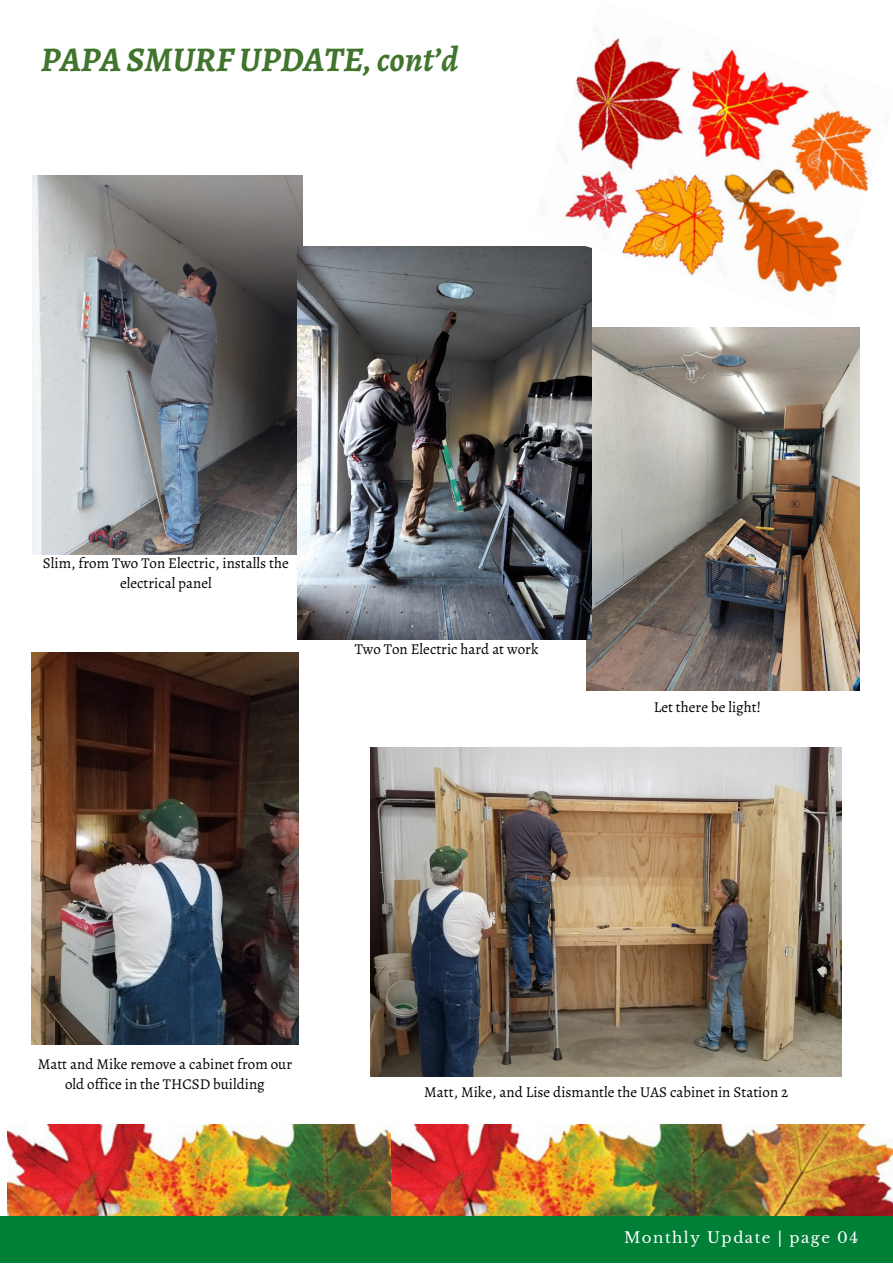
<style>
.page{position:relative;width:893px;height:1264px;background:#fff}
.page>*{position:absolute;margin:0;border:0;box-sizing:border-box;transform-origin:0 0}
.t1{font:italic 700 34.65px "Alegreya";color:#41742c}
.t2{font:15px/20.2px "Alegreya";color:#000;text-align:center}
.t3{font:15px "Libre Baskerville";letter-spacing:.1em;color:#fff}
</style>
<div class="page">
<div style="left:0;top:1216px;width:892px;height:46px;background:#008037"></div>
<img style="left:8px;top:1124px;width:383px;height:91px">
<img style="left:391px;top:1124px;width:501px;height:91px">
<img style="left:586px;top:327px;width:273px;height:363px">
<img style="left:33px;top:176px;width:270px;height:378px">
<img style="left:297px;top:246px;width:294px;height:393px">
<img style="left:371px;top:747px;width:470px;height:329px">
<img style="left:32px;top:652px;width:266px;height:392px">
<img style="left:531px;top:38px;width:342px;height:282px">
<p class="t1" style="left:41px;top:36px;width:419px">PAPASMURFUPDATE,cont’d</p>
<p class="t2" style="left:43px;top:552px;width:247px">Slim, from Two Ton Electric, installs the electrical panel</p>
<p class="t2" style="left:355px;top:638px;width:185px">Two Ton Electric hard at work</p>
<p class="t2" style="left:653px;top:697px;width:109px">Let there be light!</p>
<p class="t2" style="left:38px;top:1053px;width:256px">Matt and Mike remove a cabinet from our old office in the THCSD building</p>
<p class="t2" style="left:424px;top:1082px;width:365px">Matt, Mike, and Lise dismantle the UAS cabinet in Station 2</p>
<p class="t3" style="left:624px;top:1228px;width:236px">Monthly Update | page 04</p>
</div>
